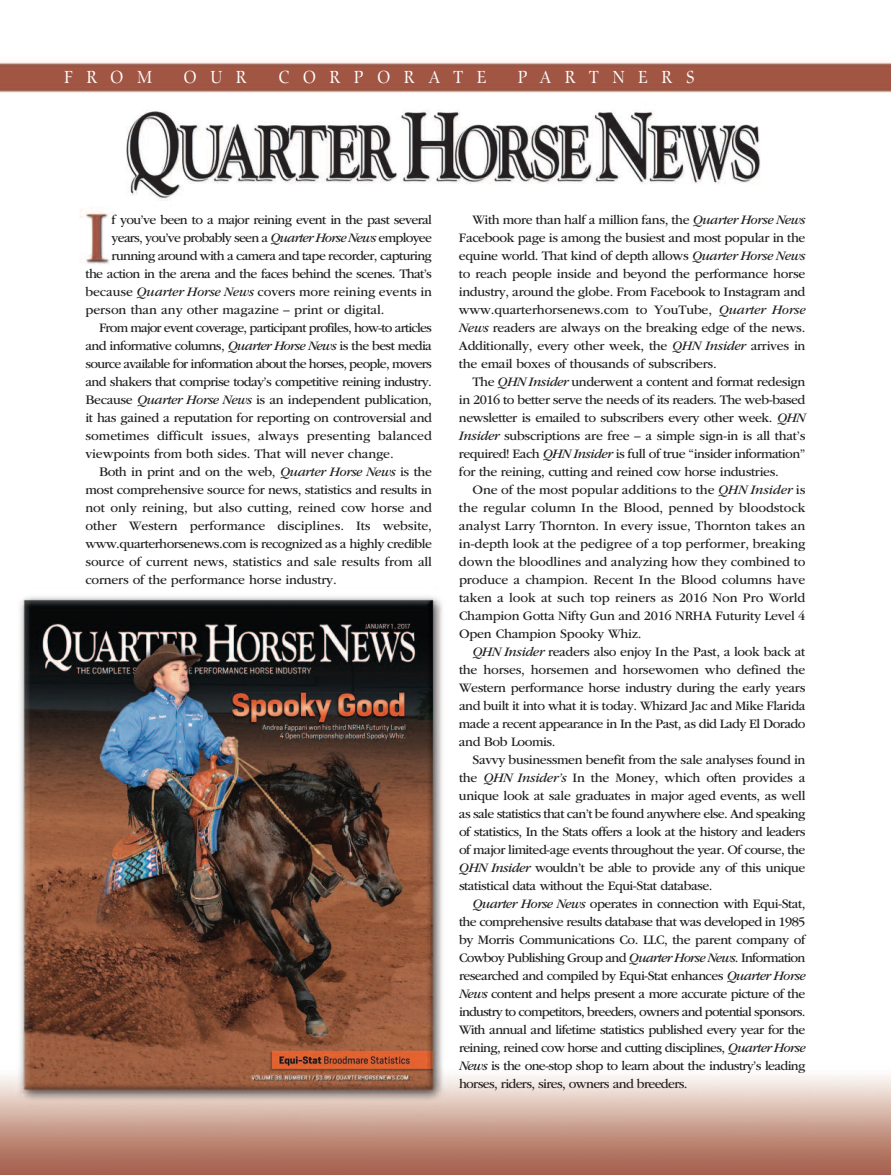
<style>
.page{position:relative;width:891px;height:1175px;background:#fff}
.page>*{position:absolute;margin:0;border:0;box-sizing:border-box;transform-origin:0 0}
.t1{font:18px "Zapf Renaissance BEF Book SC";letter-spacing:.825em;color:#fff;scale:.9 1}
.t2{font:13.5px/18px "ITC Garamond Std";letter-spacing:-.025em;color:#231f20;text-align:justify}
.t3{font:13.5px "ITC Garamond Std";letter-spacing:-.05em;color:#231f20}
.t4{font:13.5px "ITC Garamond Std";letter-spacing:-.055em;color:#231f20}
.t5{font:13.5px "ITC Garamond Std";letter-spacing:-.005em;color:#231f20}
.t6{font:13.5px "ITC Garamond Std";color:#231f20}
.s1{font-style:italic}
</style>
<div class="page">
<img style="left:0;top:62px;width:891px;height:1112px">
<h1 class="t1" style="left:64px;top:66px;width:99px">FROM</h1>
<h1 class="t1" style="left:184px;top:66px;width:72px">OUR</h1>
<h1 class="t1" style="left:278px;top:66px;width:233px">CORPORATE</h1>
<h1 class="t1" style="left:518px;top:66px;width:198px">PARTNERS</h1>
<p class="t3" style="left:112px;top:215px;width:322px">f you’ve been to a major reining event in the past several</p>
<p class="t4" style="left:112px;top:233px;width:322px">years, you’ve probably seen a <span class="s1">Quarter Horse News</span> employee</p>
<p class="t3" style="left:112px;top:251px;width:322px">running around with a camera and tape recorder, capturing</p>
<p class="t3" style="left:86px;top:269px;width:348px">the action in the arena and the faces behind the scenes. That’s</p>
<p class="t2" style="left:86px;top:284px;width:348px">because <span class="s1">Quarter Horse News</span> covers more reining events in</p>
<p class="t5" style="left:86px;top:305px;width:301px">person than any other magazine – print or digital.</p>
<p class="t4" style="left:99px;top:323px;width:334px">From major event coverage, participant profiles, how-to articles</p>
<p class="t3" style="left:86px;top:341px;width:348px">and informative columns, <span class="s1">Quarter Horse News</span> is the best media</p>
<p class="t4" style="left:86px;top:359px;width:348px">source available for information about the horses, people, movers</p>
<p class="t3" style="left:86px;top:377px;width:348px">and shakers that comprise today’s competitive reining industry.</p>
<p class="t2" style="left:86px;top:392px;width:348px">Because <span class="s1">Quarter Horse News</span> is an independent publication,</p>
<p class="t2" style="left:86px;top:410px;width:348px">it has gained a reputation for reporting on controversial and</p>
<p class="t6" style="left:86px;top:431px;width:348px">sometimes difficult issues, always presenting balanced</p>
<p class="t2" style="left:86px;top:446px;width:310px">viewpoints from both sides. That will never change.</p>
<p class="t2" style="left:99px;top:464px;width:334px">Both in print and on the web, <span class="s1">Quarter Horse News</span> is the</p>
<p class="t2" style="left:86px;top:482px;width:348px">most comprehensive source for news, statistics and results in</p>
<p class="t5" style="left:86px;top:503px;width:348px">not only reining, but also cutting, reined cow horse and</p>
<p class="t5" style="left:86px;top:521px;width:348px">other Western performance disciplines. Its website,</p>
<p class="t2" style="left:86px;top:536px;width:348px">www.quarterhorsenews.com is recognized as a highly credible</p>
<p class="t2" style="left:86px;top:554px;width:348px">source of current news, statistics and sale results from all</p>
<p class="t2" style="left:86px;top:572px;width:253px">corners of the performance horse industry.</p>
<p class="t2" style="left:459px;top:212px;width:348px;text-indent:14px">With more than half a million fans, the <span class="s1">Quarter Horse News </span>Facebook page is among the busiest and most popular in the equine world. That kind of depth allows <span class="s1">Quarter Horse News </span>to reach people inside and beyond the performance horse industry, around the globe. From Facebook to Instagram and www.quarterhorsenews.com to YouTube, <span class="s1">Quarter Horse News</span> readers are always on the breaking edge of the news.<br>Additionally, every other week, the <span class="s1">QHN Insider</span> arrives in the email boxes of thousands of subscribers.</p>
<p class="t2" style="left:459px;top:374px;width:348px;text-indent:14px">The <span class="s1">QHN Insider</span> underwent a content and format redesign in 2016 to better serve the needs of its readers. The web-based newsletter is emailed to subscribers every other week. <span class="s1">QHN Insider</span> subscriptions are free – a simple sign-in is all that’s required! Each <span class="s1">QHN Insider</span> is full of true “insider information” for the reining, cutting and reined cow horse industries.</p>
<p class="t2" style="left:459px;top:482px;width:348px;text-indent:13px">One of the most popular additions to the <span class="s1">QHN Insider</span> is the regular column In the Blood, penned by bloodstock analyst Larry Thornton. In every issue, Thornton takes an in-depth look at the pedigree of a top performer, breaking down the bloodlines and analyzing how they combined to produce a champion. Recent In the Blood columns have taken a look at such top reiners as 2016 Non Pro World Champion Gotta Nifty Gun and 2016 NRHA Futurity Level 4<br>Open Champion Spooky Whiz.</p>
<p class="t2" style="left:459px;top:644px;width:348px;text-indent:14px"><span class="s1">QHN Insider</span> readers also enjoy In the Past, a look back at the horses, horsemen and horsewomen who defined the Western performance horse industry during the early years and built it into what it is today. Whizard Jac and Mike Flarida made a recent appearance in In the Past, as did Lady El Dorado and Bob Loomis.</p>
<p class="t2" style="left:459px;top:752px;width:348px;text-indent:13px">Savvy businessmen benefit from the sale analyses found in the <span class="s1">QHN Insider’s</span> In the Money, which often provides a unique look at sale graduates in major aged events, as well as sale statistics that can’t be found anywhere else. And speaking of statistics, In the Stats offers a look at the history and leaders of major limited-age events throughout the year. Of course, the <span class="s1">QHN Insider</span> wouldn’t be able to provide any of this unique statistical data without the Equi-Stat database.</p>
<p class="t2" style="left:459px;top:896px;width:348px;text-indent:13px"><span class="s1">Quarter Horse News</span> operates in connection with Equi-Stat, the comprehensive results database that was developed in 1985 by Morris Communications Co. LLC, the parent company of Cowboy Publishing Group and <span class="s1">Quarter Horse News</span>. Information researched and compiled by Equi-Stat enhances <span class="s1">Quarter Horse News</span> content and helps present a more accurate picture of the industry to competitors, breeders, owners and potential sponsors.<br>With annual and lifetime statistics published every year for the reining, reined cow horse and cutting disciplines, <span class="s1">Quarter Horse News</span> is the one-stop shop to learn about the industry’s leading horses, riders, sires, owners and breeders.</p>
</div>
